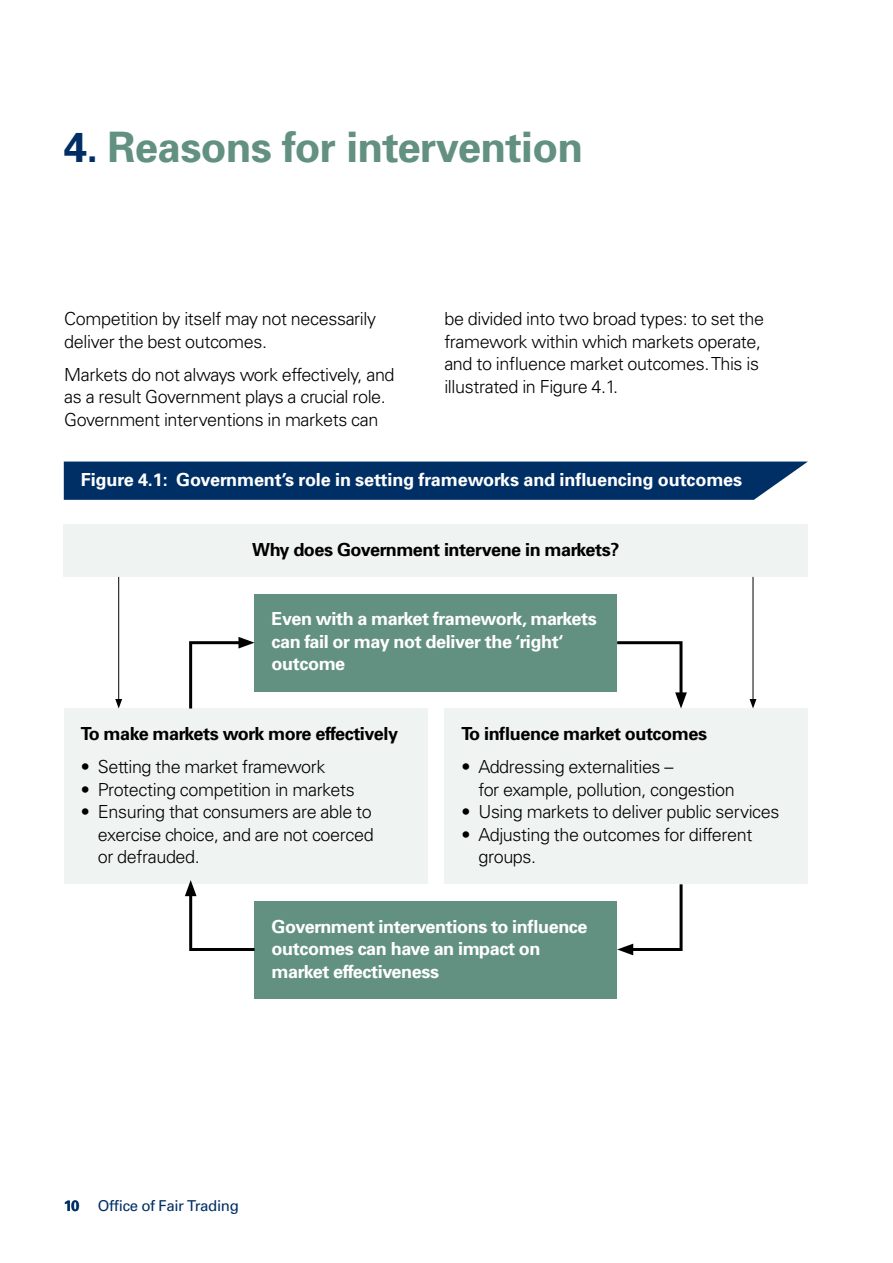
<style>
.page{position:relative;width:893px;height:1263px;background:#fff}
.page>*{position:absolute;margin:0;border:0;box-sizing:border-box;transform-origin:0 0}
.t1{font:700 42px "Univers";letter-spacing:-.015em;color:#629081}
.t2{font:300 18px/22.5px "Univers";letter-spacing:-.02em;color:#000}
.t3{font:700 18px/22.5px "Univers";letter-spacing:-.02em;color:#fff}
.t4{font:700 18px "Univers";letter-spacing:-.02em;color:#000}
.t5{font:15px "Univers";letter-spacing:-.02em;color:#002f65}
.s1{color:#002f65}
.s2{font-weight:700}
</style>
<div class="page">
<svg style="left:64px;top:461px;width:744px;height:39px;background:#0d3a6d"></svg>
<div style="left:64px;top:524px;width:744px;height:53px;background:#eff4f2"></div>
<div style="left:255px;top:594px;width:362px;height:97px;background:#629081"></div>
<div style="left:255px;top:901px;width:362px;height:98px;background:#629081"></div>
<div style="left:64px;top:708px;width:363px;height:176px;background:#eff4f2"></div>
<div style="left:444px;top:708px;width:364px;height:176px;background:#eff4f2"></div>
<hr style="left:753px;top:577px;width:1px;height:124px;background:#000">
<svg style="left:749px;top:699px;width:7px;height:9px"></svg>
<hr style="left:118px;top:577px;width:1px;height:124px;background:#000">
<svg style="left:115px;top:699px;width:7px;height:9px"></svg>
<svg style="left:617px;top:884px;width:66px;height:71px"></svg>
<svg style="left:614px;top:641px;width:73px;height:67px"></svg>
<svg style="left:189px;top:637px;width:66px;height:72px"></svg>
<svg style="left:185px;top:880px;width:70px;height:72px"></svg>
<h1 class="t1" style="left:64px;top:122px;width:521px"><span class="s1">4.</span> Reasons for intervention</h1>
<p class="t2" style="left:64px;top:307px;width:313px">Competition by itself may not necessarily deliver the best outcomes.</p>
<p class="t2" style="left:64px;top:363px;width:332px">Markets do not always work effectively, and as a result Government plays a crucial role.<br>Government interventions in markets can</p>
<p class="t2" style="left:444px;top:307px;width:321px">be divided into two broad types: to set the framework within which markets operate, and to influence market outcomes. This is illustrated in Figure 4.1.</p>
<p class="t3" style="left:81px;top:469px;width:663px">Figure 4.1: Government’s role in setting frameworks and influencing outcomes</p>
<p class="t4" style="left:252px;top:538px;width:369px">Why does Government intervene in markets?</p>
<p class="t3" style="left:272px;top:608px;width:327px">Even with a market framework, markets can fail or may not deliver the ‘right‘ outcome</p>
<p class="t4" style="left:81px;top:723px;width:319px">To make markets work more effectively</p>
<p class="t2" style="left:81px;top:755px;width:246px">• Setting the market framework</p>
<p class="t2" style="left:81px;top:777px;width:275px">• Protecting competition in markets</p>
<p class="t2" style="left:98px;top:800px;width:277px;text-align:justify;text-indent:-17px">• Ensuring that consumers are able to exercise choice, and are not coerced or defrauded.</p>
<p class="t4" style="left:461px;top:723px;width:247px">To influence market outcomes</p>
<p class="t2" style="left:478px;top:755px;width:258px;text-indent:-17px">• Addressing externalities –<br>for example, pollution, congestion</p>
<p class="t2" style="left:461px;top:800px;width:320px">• Using markets to deliver public services</p>
<p class="t2" style="left:478px;top:822px;width:275px;text-indent:-17px">• Adjusting the outcomes for different groups.</p>
<p class="t3" style="left:272px;top:915px;width:317px">Government interventions to influence outcomes can have an impact on market effectiveness</p>
<p class="t5" style="left:64px;top:1197px;width:177px"><span class="s2">10</span> Office of Fair Trading</p>
</div>
